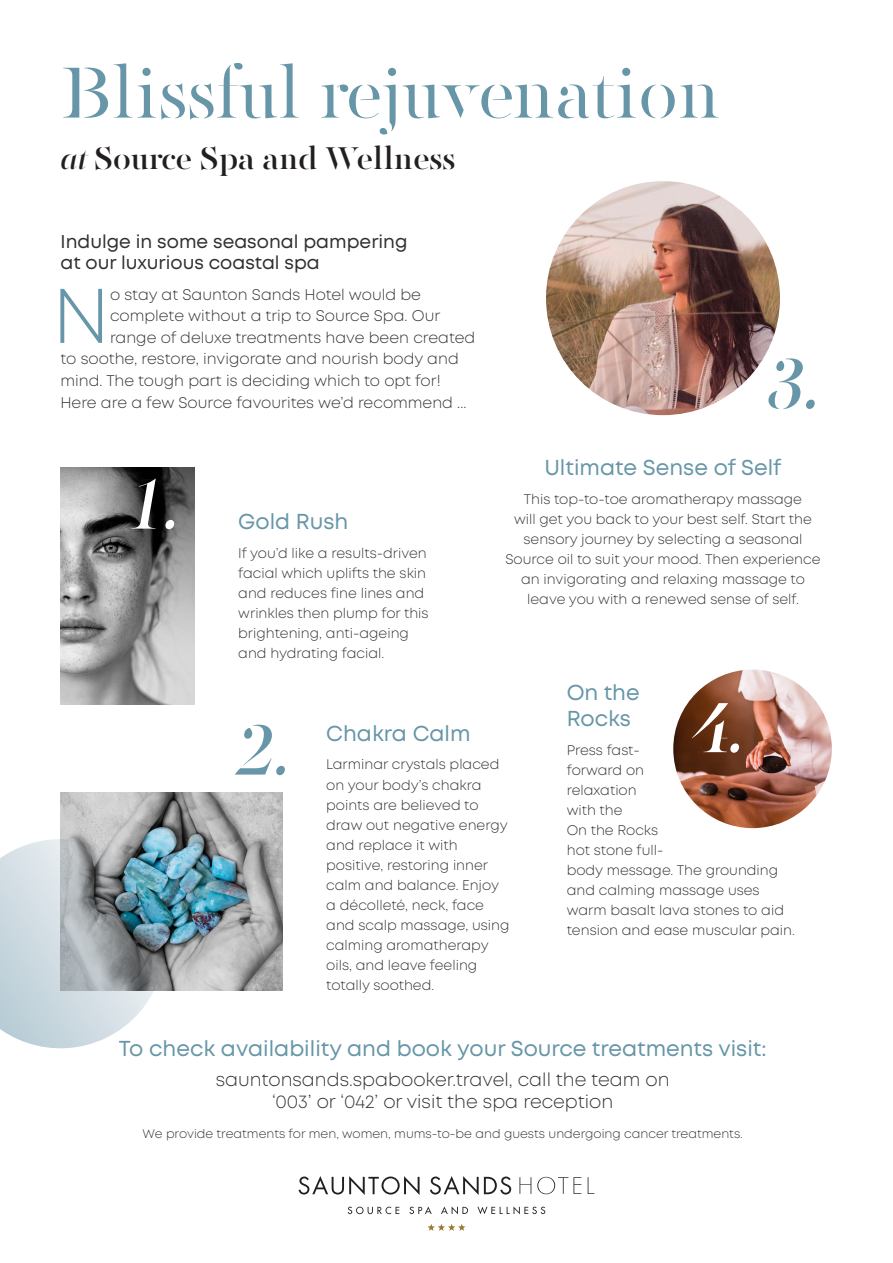
<style>
.page{position:relative;width:893px;height:1263px;background:#fff}
.page>*{position:absolute;margin:0;border:0;box-sizing:border-box;transform-origin:0 0}
.t1{font:300 77.1px "Mont";color:#6796a8}
.t2{font:italic 500 74.55px "PF Regal Stencil Pro";color:#6796a8}
.t3{font:italic 500 74.55px "PF Regal Stencil Pro";color:#fff}
.t4{font:73.95px "PF Regal Stencil Pro";color:#6796a8}
.t5{font:500 32.25px "PF Regal Stencil Pro";color:#231f20}
.t6{font:21.6px/26px "Mont";color:#6796a8}
.t7{font:300 18.45px/21.6px "Mont";color:#312f30;text-align:center}
.t8{font:18.45px/21.6px "Mont";color:#312f30}
.t9{font:300 15.45px "Mont";color:#312f30}
.t10{font:300 13.95px/20.1px "Mont";color:#312f30}
.t11{font:300 12.3px "Mont";color:#312f30}
.s1{font-style:italic}
</style>
<div class="page">
<svg style="left:299px;top:1176px;width:295px;height:19px"></svg>
<svg style="left:348px;top:1207px;width:51px;height:7px"></svg>
<svg style="left:409px;top:1206px;width:23px;height:8px"></svg>
<svg style="left:441px;top:1206px;width:27px;height:8px"></svg>
<svg style="left:477px;top:1206px;width:68px;height:8px"></svg>
<svg style="left:428px;top:1224px;width:37px;height:7px"></svg>
<img style="left:546px;top:181px;width:234px;height:234px;border-radius:117px">
<img style="left:60px;top:792px;width:223px;height:198px">
<img style="left:60px;top:467px;width:135px;height:237px">
<img style="left:673px;top:670px;width:159px;height:158px;border-radius:79px">
<svg style="left:0;top:839px;width:180px;height:210px;background:#afbec4"></svg>
<h3 class="t4" style="left:60px;top:51px;width:662px">Blissful rejuvenation</h3>
<h3 class="t5" style="left:60px;top:140px;width:397px"><span class="s1">at</span> Source Spa and Wellness</h3>
<h3 class="t8" style="left:60px;top:231px;width:349px">Indulge in some seasonal pampering at our luxurious coastal spa</h3>
<h1 class="t1" style="left:52px;top:268px;width:59px">N</h1>
<p class="t9" style="left:110px;top:285px;width:313px">o stay at Saunton Sands Hotel would be</p>
<p class="t9" style="left:110px;top:306px;width:332px">complete without a trip to Source Spa. Our</p>
<p class="t9" style="left:110px;top:328px;width:367px">range of deluxe treatments have been created</p>
<p class="t9" style="left:60px;top:349px;width:400px">to soothe, restore, invigorate and nourish body and</p>
<p class="t9" style="left:60px;top:371px;width:382px">mind. The tough part is deciding which to opt for!</p>
<p class="t9" style="left:60px;top:393px;width:408px">Here are a few Source favourites we’d recommend ...</p>
<h2 class="t2" style="left:768px;top:340px;width:53px">3.</h2>
<h2 class="t3" style="left:128px;top:460px;width:53px">1.</h2>
<h3 class="t6" style="left:238px;top:509px;width:112px">Gold Rush</h3>
<p class="t10" style="left:238px;top:543px;width:192px">If you’d like a results-driven facial which uplifts the skin and reduces fine lines and wrinkles then plump for this brightening, anti-ageing and hydrating facial.</p>
<h3 class="t6" style="left:544px;top:455px;width:239px">Ultimate Sense of Self</h3>
<p class="t10" style="left:505px;top:489px;width:316px;text-align:center">This top-to-toe aromatherapy massage<br>will get you back to your best self. Start the sensory journey by selecting a seasonal Source oil to suit your mood. Then experience an invigorating and relaxing massage to leave you with a renewed sense of self.</p>
<h2 class="t2" style="left:238px;top:706px;width:53px">2.</h2>
<h3 class="t6" style="left:326px;top:720px;width:146px">Chakra Calm</h3>
<p class="t10" style="left:326px;top:755px;width:185px">Larminar crystals placed on your body’s chakra points are believed to draw out negative energy and replace it with positive, restoring inner calm and balance. Enjoy a décolleté, neck, face and scalp massage, using calming aromatherapy oils, and leave feeling totally soothed.</p>
<h3 class="t6" style="left:567px;top:680px;width:75px">On the<br>Rocks</h3>
<p class="t10" style="left:567px;top:740px;width:230px">Press fast-<br>forward on<br>relaxation<br>with the<br>On the Rocks<br>hot stone full-<br>body message. The grounding and calming massage uses warm basalt lava stones to aid tension and ease muscular pain.</p>
<h2 class="t3" style="left:692px;top:684px;width:54px">4.</h2>
<h3 class="t6" style="left:119px;top:1035px;width:649px">To check availability and book your Source treatments visit:</h3>
<h3 class="t7" style="left:216px;top:1069px;width:455px">sauntonsands.spabooker.travel, call the team on ‘003’ or ‘042’ or visit the spa reception</h3>
<p class="t11" style="left:143px;top:1126px;width:602px">We provide treatments for men, women, mums-to-be and guests undergoing cancer treatments.</p>
</div>
